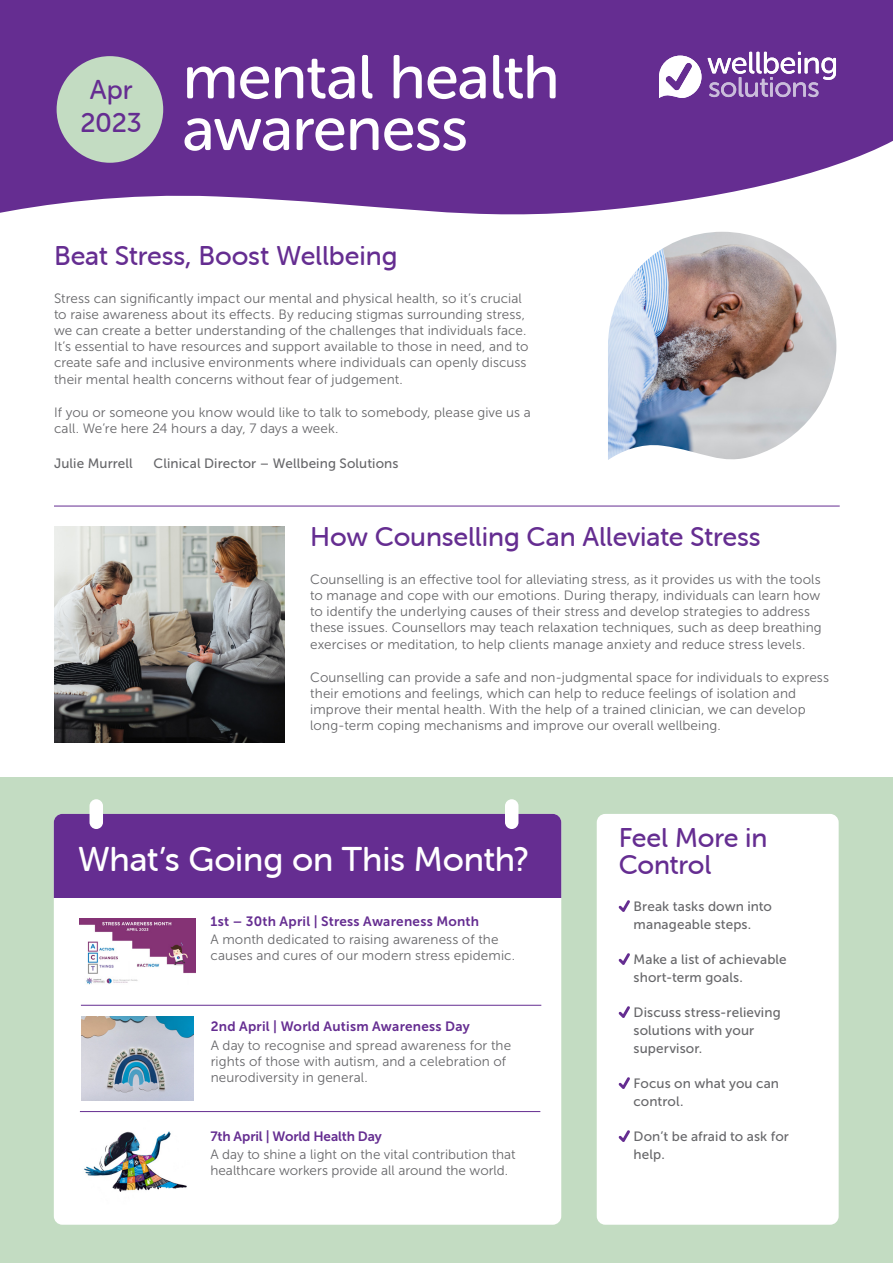
<style>
.page{position:relative;width:893px;height:1263px;background:#fff}
.page>*{position:absolute;margin:0;border:0;box-sizing:border-box;transform-origin:0 0}
.t1{font:61.5px "Museo Sans Rounded 500";letter-spacing:-.01em;color:#fff}
.t2{font:34.35px "Museo Sans Rounded 500";letter-spacing:-.005em;color:#fff}
.t3{font:27.15px "Museo Sans Rounded 500";letter-spacing:-.005em;color:#652d91}
.Paragraph_Style_2{font:27px/27px "Museo Sans Rounded 500";letter-spacing:-.005em;color:#652d91}
.Paragraph_Style_2-2{font:13.5px/16.2px "Museo Sans 300";letter-spacing:.005em;color:#67676a}
.Paragraph_Style_2-3{font:13.5px/18px "Museo Sans 500";letter-spacing:.01em;color:#67676a}
.t4{font:13.5px "Museo Sans 700";letter-spacing:.015em;color:#652d91}
.t5{font:13.5px "Museo Sans 700";letter-spacing:-.01em;color:#652d91}
</style>
<div class="page">
<div style="left:0;top:778px;width:893px;height:485px;background:#c3dcc2"></div>
<svg style="left:0;top:0;width:893px;height:215px;background:#723e9a"></svg>
<div style="left:597px;top:814px;width:242px;height:411px;background:#fff;border-radius:9px"></div>
<div style="left:54px;top:814px;width:507px;height:411px;background:#fff;border-radius:9px"></div>
<div style="left:54px;top:814px;width:507px;height:83px;background:#652d91"></div>
<hr style="left:54px;top:506px;width:786px;height:1px;background:#652d91">
<div style="left:90px;top:799px;width:13px;height:30px;background:#fff;border-radius:7px"></div>
<div style="left:505px;top:799px;width:13px;height:30px;background:#fff;border-radius:7px"></div>
<svg style="left:708px;top:52px;width:128px;height:45px;background:#9068b0"></svg>
<svg style="left:659px;top:56px;width:42px;height:43px"></svg>
<div style="left:57px;top:56px;width:106px;height:107px;background:#c3dcc2;border-radius:50%"></div>
<img style="left:54px;top:526px;width:230px;height:217px">
<img style="left:608px;top:232px;width:228px;height:228px">
<svg style="left:619px;top:900px;width:11px;height:12px"></svg>
<svg style="left:619px;top:953px;width:11px;height:12px"></svg>
<svg style="left:619px;top:1006px;width:11px;height:12px"></svg>
<svg style="left:619px;top:1077px;width:11px;height:12px"></svg>
<svg style="left:619px;top:1130px;width:11px;height:12px"></svg>
<hr style="left:81px;top:1005px;width:460px;height:1px;background:#652d91">
<hr style="left:80px;top:1111px;width:460px;height:1px;background:#652d91">
<img style="left:81px;top:1016px;width:113px;height:84px">
<img style="left:84px;top:1131px;width:103px;height:61px">
<img style="left:79px;top:919px;width:117px;height:65px">
<p class="t3" style="left:90px;top:75px;width:44px">Apr</p>
<p class="t3" style="left:81px;top:108px;width:63px">2023</p>
<p class="t1" style="left:183px;top:43px;width:378px">mental health</p>
<p class="t1" style="left:183px;top:95px;width:287px">awareness</p>
<p class="Paragraph_Style_2" style="left:54px;top:243px;width:345px">Beat Stress, Boost Wellbeing</p>
<p class="Paragraph_Style_2-2" style="left:54px;top:290px;width:476px">Stress can significantly impact our mental and physical health, so it’s crucial to raise awareness about its effects. By reducing stigmas surrounding stress, we can create a better understanding of the challenges that individuals face.<br>It’s essential to have resources and support available to those in need, and to create safe and inclusive environments where individuals can openly discuss their mental health concerns without fear of judgement.</p>
<p class="Paragraph_Style_2-2" style="left:54px;top:404px;width:478px">If you or someone you know would like to talk to somebody, please give us a call. We’re here 24 hours a day, 7 days a week.</p>
<p class="Paragraph_Style_2-3" style="left:54px;top:454px;width:80px">Julie Murrell</p>
<p class="Paragraph_Style_2-3" style="left:154px;top:454px;width:246px">Clinical Director – Wellbeing Solutions</p>
<p class="Paragraph_Style_2" style="left:310px;top:524px;width:452px">How Counselling Can Alleviate Stress</p>
<p class="Paragraph_Style_2-2" style="left:310px;top:571px;width:513px">Counselling is an effective tool for alleviating stress, as it provides us with the tools to manage and cope with our emotions. During therapy, individuals can learn how to identify the underlying causes of their stress and develop strategies to address these issues. Counsellors may teach relaxation techniques, such as deep breathing exercises or meditation, to help clients manage anxiety and reduce stress levels.</p>
<p class="Paragraph_Style_2-2" style="left:310px;top:669px;width:520px">Counselling can provide a safe and non-judgmental space for individuals to express their emotions and feelings, which can help to reduce feelings of isolation and improve their mental health. With the help of a trained clinician, we can develop long-term coping mechanisms and improve our overall wellbeing.</p>
<p class="t2" style="left:78px;top:840px;width:453px">What’s Going on This Month?</p>
<p class="t4" style="left:210px;top:914px;width:270px">1st – 30th April | Stress Awareness Month</p>
<p class="Paragraph_Style_2-2" style="left:210px;top:931px;width:306px">A month dedicated to raising awareness of the causes and cures of our modern stress epidemic.</p>
<p class="t4" style="left:211px;top:1019px;width:261px">2nd April | World Autism Awareness Day</p>
<p class="Paragraph_Style_2-2" style="left:211px;top:1037px;width:302px">A day to recognise and spread awareness for the rights of those with autism, and a celebration of neurodiversity in general.</p>
<p class="t5" style="left:210px;top:1128px;width:173px">7th April | World Health Day</p>
<p class="Paragraph_Style_2-2" style="left:210px;top:1146px;width:307px">A day to shine a light on the vital contribution that healthcare workers provide all around the world.</p>
<p class="Paragraph_Style_2" style="left:619px;top:825px;width:150px">Feel More in<br>Control</p>
<p class="Paragraph_Style_2-3" style="left:634px;top:897px;width:140px">Break tasks down into manageable steps.</p>
<p class="Paragraph_Style_2-3" style="left:634px;top:950px;width:155px">Make a list of achievable short-term goals.</p>
<p class="Paragraph_Style_2-3" style="left:634px;top:1003px;width:149px">Discuss stress-relieving solutions with your supervisor.</p>
<p class="Paragraph_Style_2-3" style="left:634px;top:1074px;width:147px">Focus on what you can control.</p>
<p class="Paragraph_Style_2-3" style="left:634px;top:1127px;width:157px">Don’t be afraid to ask for help.</p>
</div>
